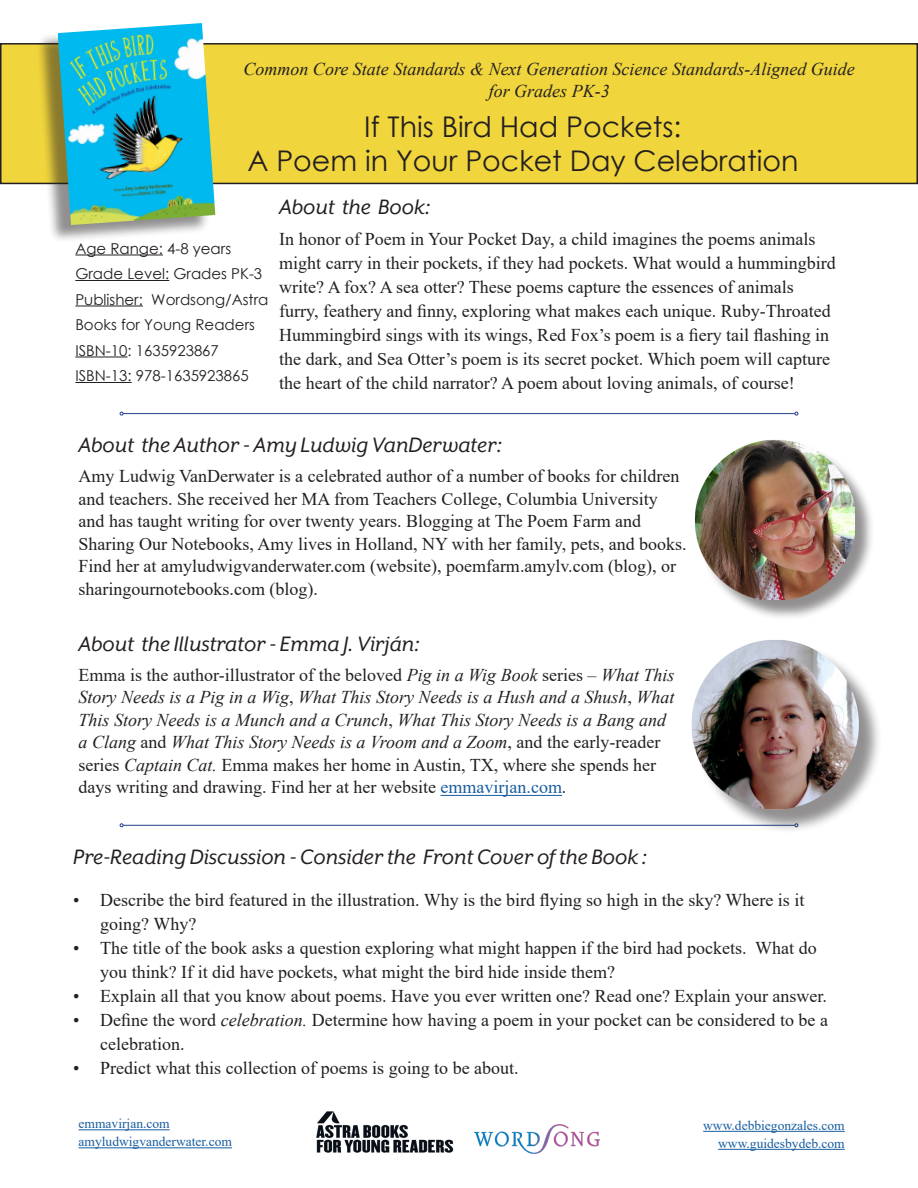
<style>
.page{position:relative;width:918px;height:1188px;background:#fff}
.page>*{position:absolute;margin:0;border:0;box-sizing:border-box;transform-origin:0 0}
.t1{font:28.5px "Century Gothic";color:#231f20}
.t2{font:italic 24px "Mr Eaves XL San OT";color:#231f20}
.t3{font:18px/24px "Times New Roman";color:#231f20}
.t4{font:italic 18px/22.5px "Times New Roman";color:#231f20}
.t5{font:15px/25.5px "Century Gothic";color:#231f20}
.t6{font:13.5px "Times New Roman";color:#175d9e}
.s1{font-style:normal}
.s2{font-style:normal;color:#175d9e}
.s3{font-style:italic}
</style>
<div class="page">
<div style="left:1px;top:44px;width:916px;height:139px;background:#f0d53c"></div>
<div style="left:0;top:43px;width:918px;height:141px;border:2px solid #231f20"></div>
<div style="left:36px;top:24px;width:175px;height:219px;background:#231f20;opacity:.5"></div>
<img style="left:58px;top:23px;width:157px;height:202px">
<hr style="left:75px;top:255px;width:88px;height:1px;background:#231f20">
<hr style="left:75px;top:280px;width:94px;height:1px;background:#231f20">
<hr style="left:75px;top:306px;width:68px;height:1px;background:#231f20">
<hr style="left:75px;top:357px;width:53px;height:1px;background:#231f20">
<hr style="left:75px;top:382px;width:57px;height:1px;background:#231f20">
<hr style="left:123px;top:413px;width:672px;height:1px;background:#253f8e">
<div style="left:697px;top:442px;width:178px;height:178px;background:#231f20;opacity:.5"></div>
<img style="left:695px;top:439px;width:159px;height:161px">
<hr style="left:123px;top:825px;width:672px;height:1px;background:#253f8e">
<hr style="left:441px;top:795px;width:121px;height:1px;background:#175d9e">
<div style="left:695px;top:643px;width:188px;height:191px;background:#231f20;opacity:.5"></div>
<img style="left:691px;top:640px;width:180px;height:183px">
<hr style="left:703px;top:1131px;width:142px;height:1px;background:#175d9e">
<hr style="left:718px;top:1149px;width:127px;height:1px;background:#175d9e">
<hr style="left:79px;top:1130px;width:91px;height:1px;background:#175d9e">
<hr style="left:79px;top:1148px;width:153px;height:1px;background:#175d9e">
<img style="left:475px;top:1125px;width:124px;height:28px">
<img style="left:316px;top:1111px;width:138px;height:42px">
<p class="t4" style="left:243px;top:57px;width:613px">Common Core State Standards &amp; Next Generation Science Standards-Aligned Guide</p>
<p class="t4" style="left:489px;top:79px;width:122px">for Grades PK-3</p>
<p class="t1" style="left:364px;top:107px;width:319px">If This Bird Had Pockets:</p>
<p class="t1" style="left:247px;top:141px;width:553px">A Poem in Your Pocket Day Celebration</p>
<p class="t5" style="left:75px;top:235px;width:157px">Age Range: 4-8 years</p>
<p class="t5" style="left:75px;top:261px;width:188px">Grade Level: Grades PK-3</p>
<p class="t5" style="left:75px;top:286px;width:195px">Publisher: Wordsong/Astra<br>Books for Young Readers</p>
<p class="t5" style="left:75px;top:337px;width:145px">ISBN-10: 1635923867</p>
<p class="t5" style="left:75px;top:363px;width:175px">ISBN-13: 978-1635923865</p>
<p class="t2" style="left:279px;top:194px;width:152px">About the Book:</p>
<p class="t3" style="left:279px;top:226px;width:558px">In honor of Poem in Your Pocket Day, a child imagines the poems animals might carry in their pockets, if they had pockets. What would a hummingbird write? A fox? A sea otter? These poems capture the essences of animals furry, feathery and finny, exploring what makes each unique. Ruby-Throated Hummingbird sings with its wings, Red Fox’s poem is a fiery tail flashing in the dark, and Sea Otter’s poem is its secret pocket. Which poem will capture the heart of the child narrator? A poem about loving animals, of course!</p>
<p class="t2" style="left:79px;top:432px;width:425px">About the Author - Amy Ludwig VanDerwater:</p>
<p class="t3" style="left:79px;top:463px;width:603px">Amy Ludwig VanDerwater is a celebrated author of a number of books for children</p>
<p class="t3" style="left:79px;top:486px;width:581px">and teachers. She received her MA from Teachers College, Columbia University</p>
<p class="t3" style="left:79px;top:508px;width:564px">and has taught writing for over twenty years. Blogging at The Poem Farm and</p>
<p class="t3" style="left:79px;top:531px;width:610px">Sharing Our Notebooks, Amy lives in Holland, NY with her family, pets, and books.</p>
<p class="t3" style="left:79px;top:553px;width:599px">Find her at amyludwigvanderwater.com (website), poemfarm.amylv.com (blog), or</p>
<p class="t3" style="left:79px;top:576px;width:241px">sharingournotebooks.com (blog).</p>
<p class="t2" style="left:79px;top:630px;width:343px">About the Illustrator - Emma J. Virján:</p>
<p class="t4" style="left:79px;top:663px;width:598px"><span class="s1">Emma is the author-illustrator of the beloved</span> Pig in a Wig Book <span class="s1">series –</span> What This Story Needs is a Pig in a Wig<span class="s1">,</span> What This Story Needs is a Hush and a Shush<span class="s1">,</span> What This Story Needs is a Munch and a Crunch<span class="s1">,</span> What This Story Needs is a Bang and a Clang <span class="s1">and</span> What This Story Needs is a Vroom and a Zoom<span class="s1">, and the early-reader series</span> Captain Cat. <span class="s1">Emma makes her home in Austin, TX, where she spends her days writing and drawing. Find her at her website</span> <span class="s2">emmavirjan.com</span><span class="s1">.</span></p>
<p class="t2" style="left:73px;top:844px;width:575px">Pre-Reading Discussion - Consider the Front Cover of the Book :</p>
<p class="t3" style="left:100px;top:887px;width:706px;text-indent:-27px">• Describe the bird featured in the illustration. Why is the bird flying so high in the sky? Where is it going? Why?</p>
<p class="t3" style="left:100px;top:935px;width:718px;text-indent:-27px">• The title of the book asks a question exploring what might happen if the bird had pockets. What do you think? If it did have pockets, what might the bird hide inside them?</p>
<p class="t3" style="left:73px;top:983px;width:755px">• Explain all that you know about poems. Have you ever written one? Read one? Explain your answer.</p>
<p class="t3" style="left:100px;top:1007px;width:729px;text-indent:-27px">• Define the word <span class="s3">celebration.</span> Determine how having a poem in your pocket can be considered to be a celebration.</p>
<p class="t3" style="left:73px;top:1055px;width:447px">• Predict what this collection of poems is going to be about.</p>
<p class="t6" style="left:79px;top:1114px;width:93px">emmavirjan.com</p>
<p class="t6" style="left:79px;top:1132px;width:155px">amyludwigvanderwater.com</p>
<p class="t6" style="left:703px;top:1116px;width:143px">www.debbiegonzales.com</p>
<p class="t6" style="left:718px;top:1134px;width:128px">www.guidesbydeb.com</p>
</div>
